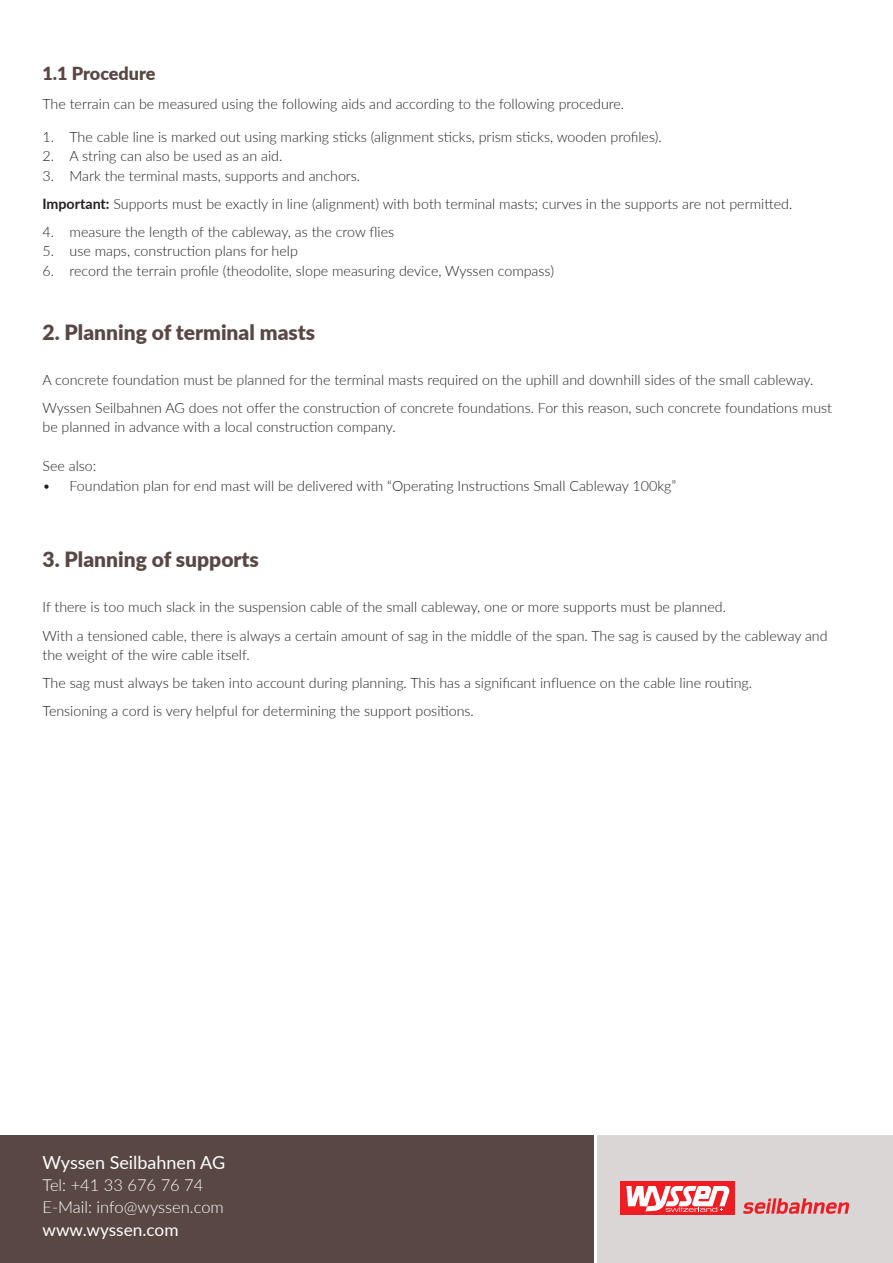
<style>
.page{position:relative;width:893px;height:1263px;background:#fff}
.page>*{position:absolute;margin:0;border:0;box-sizing:border-box;transform-origin:0 0}
.t1{font:900 21px "Lato";color:#584743}
.t2{font:18px "Lato";color:#fff}
.t3{font:900 18px "Lato";letter-spacing:-.005em;color:#584743}
.t4{font:17.25px "Lato";color:#fff}
.t5{font:300 16.5px/21.9px "Lato";color:#fff}
.t6{font:300 14.25px/28px "Lato";color:#231f20}
.s1{font-weight:700}
</style>
<div class="page">
<div style="left:0;top:1135px;width:594px;height:128px;background:#584743"></div>
<div style="left:598px;top:1135px;width:295px;height:128px;background:#dad6d6"></div>
<div style="left:620px;top:1181px;width:114px;height:34px;background:#ee1d23"></div>
<svg style="left:743px;top:1198px;width:106px;height:16px"></svg>
<svg style="left:626px;top:1186px;width:104px;height:26px"></svg>
<p class="t3" style="left:43px;top:60px;width:115px">1.1 Procedure</p>
<p class="t6" style="left:43px;top:90px;width:583px">The terrain can be measured using the following aids and according to the following procedure.</p>
<p class="t6" style="left:43px;top:122px;width:621px">1. The cable line is marked out using marking sticks (alignment sticks, prism sticks, wooden profiles).</p>
<p class="t6" style="left:43px;top:141px;width:241px">2. A string can also be used as an aid.</p>
<p class="t6" style="left:43px;top:161px;width:751px">3. Mark the terminal masts, supports and anchors.<br><span class="s1">Important:</span> Supports must be exactly in line (alignment) with both terminal masts; curves in the supports are not permitted.</p>
<p class="t6" style="left:43px;top:217px;width:353px">4. measure the length of the cableway, as the crow flies</p>
<p class="t6" style="left:43px;top:236px;width:257px">5. use maps, construction plans for help</p>
<p class="t6" style="left:43px;top:256px;width:513px">6. record the terrain profile (theodolite, slope measuring device, Wyssen compass)</p>
<h1 class="t1" style="left:43px;top:317px;width:274px">2. Planning of terminal masts</h1>
<p class="t6" style="left:43px;top:365px;width:791px">A concrete foundation must be planned for the terminal masts required on the uphill and downhill sides of the small cableway.<br>Wyssen Seilbahnen AG does not offer the construction of concrete foundations. For this reason, such concrete foundations must</p>
<p class="t6" style="left:43px;top:413px;width:355px">be planned in advance with a local construction company.</p>
<p class="t6" style="left:43px;top:452px;width:55px">See also:</p>
<p class="t6" style="left:43px;top:471px;width:635px">• Foundation plan for end mast will be delivered with “Operating Instructions Small Cableway 100kg”</p>
<h1 class="t1" style="left:43px;top:544px;width:218px">3. Planning of supports</h1>
<p class="t6" style="left:43px;top:593px;width:787px">If there is too much slack in the suspension cable of the small cableway, one or more supports must be planned.<br>With a tensioned cable, there is always a certain amount of sag in the middle of the span. The sag is caused by the cableway and</p>
<p class="t6" style="left:43px;top:640px;width:711px">the weight of the wire cable itself.<br>The sag must always be taken into account during planning. This has a significant influence on the cable line routing.<br>Tensioning a cord is very helpful for determining the support positions.</p>
<p class="t2" style="left:43px;top:1150px;width:184px">Wyssen Seilbahnen AG</p>
<p class="t5" style="left:43px;top:1174px;width:183px">Tel: +41 33 676 76 74<br>E-Mail: info@wyssen.com</p>
<p class="t4" style="left:43px;top:1217px;width:138px">www.wyssen.com</p>
</div>
